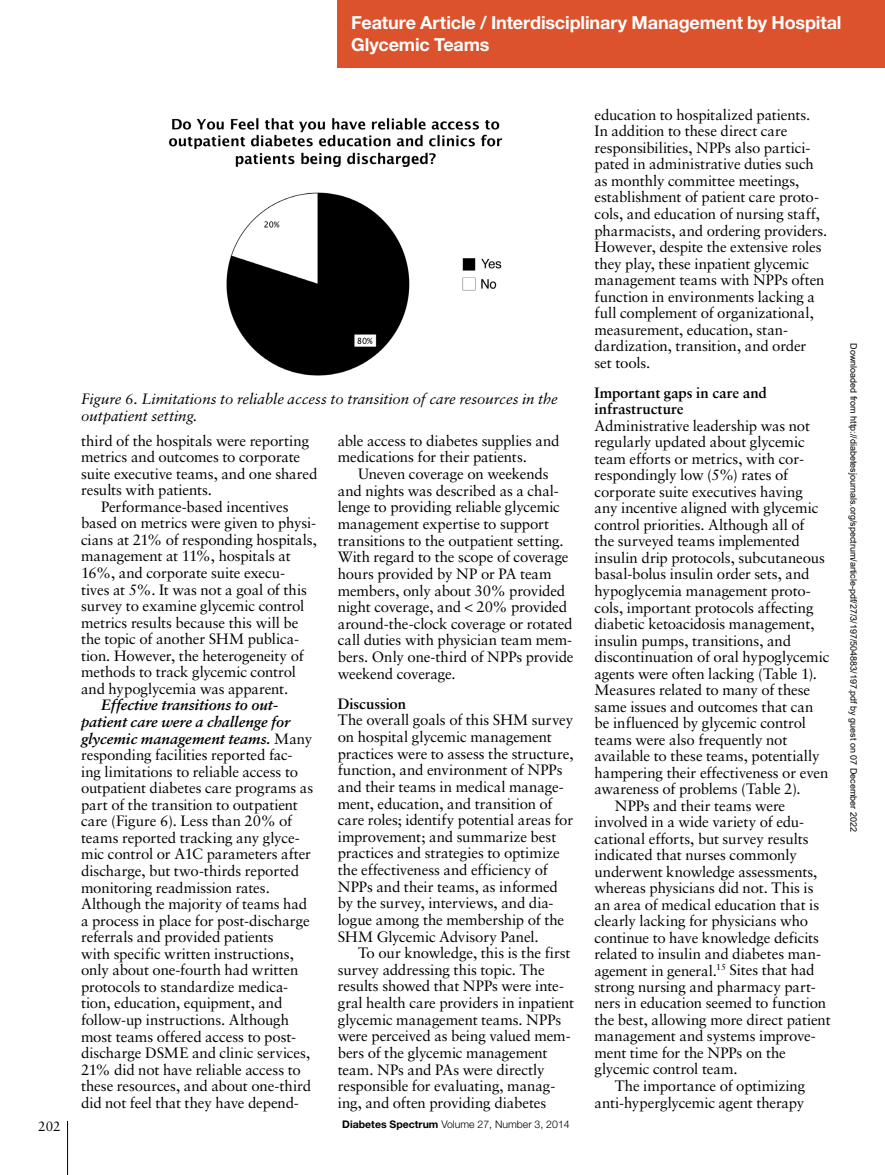
<style>
.page{position:relative;width:885px;height:1175px;background:#fff}
.page>*{position:absolute;margin:0;border:0;box-sizing:border-box;transform-origin:0 0}
.t1{font:700 18px/21.6px "Helvetica Neue LT Std";letter-spacing:-.005em;color:#fff}
.t2{font:15px/16.5px "Sabon LT Std";letter-spacing:-.01em;color:#000}
.t3{font:italic 15px/16.5px "Sabon LT Std";color:#000}
.t4{font:700 15px/16.5px "Sabon LT Std";letter-spacing:-.005em;color:#000}
.t5{font:13.5px "Sabon LT Std";color:#000}
.t6{font:300 10.5px "Helvetica Neue LT Std";color:#000}
.t7{font:9px "Arial";color:#000}
.s1{font-weight:700;font-style:italic}
.s2{font-weight:700}
</style>
<div class="page">
<hr style="left:67px;top:1120px;width:1px;height:54px;background:#000">
<div style="left:338px;top:0;width:546px;height:68px;background:#db522c"></div>
<img style="left:168px;top:118px;width:335px;height:258px">
<p class="t1" style="left:351px;top:12px;width:491px">Feature Article / Interdisciplinary Management by Hospital<br>Glycemic Teams</p>
<p class="t3" style="left:81px;top:390px;width:478px">Figure 6. Limitations to reliable access to transition of care resources in the outpatient setting.</p>
<p class="t2" style="left:81px;top:432px;width:229px">third of the hospitals were reporting</p>
<p class="t2" style="left:81px;top:448px;width:221px">metrics and outcomes to corporate</p>
<p class="t2" style="left:81px;top:465px;width:238px">suite executive teams, and one shared</p>
<p class="t2" style="left:81px;top:481px;width:132px">results with patients.</p>
<p class="t2" style="left:101px;top:498px;width:189px">Performance-based incentives</p>
<p class="t2" style="left:81px;top:515px;width:236px">based on metrics were given to physi-</p>
<p class="t2" style="left:81px;top:531px;width:237px">cians at 21% of responding hospitals,</p>
<p class="t2" style="left:81px;top:548px;width:211px">management at 11%, hospitals at</p>
<p class="t2" style="left:81px;top:564px;width:205px">16%, and corporate suite execu-</p>
<p class="t2" style="left:81px;top:581px;width:227px">tives at 5%. It was not a goal of this</p>
<p class="t2" style="left:81px;top:597px;width:224px">survey to examine glycemic control</p>
<p class="t2" style="left:81px;top:614px;width:219px">metrics results because this will be</p>
<p class="t2" style="left:81px;top:630px;width:219px">the topic of another SHM publica-</p>
<p class="t2" style="left:81px;top:647px;width:224px">tion. However, the heterogeneity of</p>
<p class="t2" style="left:81px;top:663px;width:216px">methods to track glycemic control</p>
<p class="t2" style="left:81px;top:680px;width:209px">and hypoglycemia was apparent.</p>
<p class="t2" style="left:81px;top:697px;width:233px;text-indent:20px"><span class="s1">Effective transitions to out&shy;patient care were a challenge for glycemic management teams.</span> Many responding facilities reported fac&shy;ing limitations to reliable access to outpatient diabetes care programs as part of the transition to outpatient care (Figure 6). Less than 20% of teams reported tracking any glyce&shy;mic control or A1C parameters after discharge, but two-thirds reported monitoring readmission rates.<br>Although the majority of teams had a process in place for post-discharge referrals and provided patients<br>with specific written instructions, only about one-fourth had written protocols to standardize medica&shy;tion, education, equipment, and follow-up instructions. Although most teams offered access to post&shy;discharge DSME and clinic services, 21% did not have reliable access to these resources, and about one-third did not feel that they have depend-</p>
<p class="t2" style="left:337px;top:432px;width:223px">able access to diabetes supplies and medications for their patients.</p>
<p class="t2" style="left:337px;top:465px;width:237px;text-indent:20px">Uneven coverage on weekends and nights was described as a chal&shy;lenge to providing reliable glycemic management expertise to support transitions to the outpatient setting.<br>With regard to the scope of coverage hours provided by NP or PA team members, only about 30% provided night coverage, and 20% provided around-the-clock coverage or rotated call duties with physician team mem&shy;bers. Only one-third of NPPs provide weekend coverage.</p>
<p class="t4" style="left:337px;top:695px;width:70px">Discussion</p>
<p class="t2" style="left:337px;top:711px;width:237px">The overall goals of this SHM survey on hospital glycemic management practices were to assess the structure, function, and environment of NPPs and their teams in medical manage&shy;ment, education, and transition of care roles; identify potential areas for improvement; and summarize best practices and strategies to optimize the effectiveness and efficiency of NPPs and their teams, as informed by the survey, interviews, and dia&shy;logue among the membership of the SHM Glycemic Advisory Panel.</p>
<p class="t2" style="left:337px;top:944px;width:238px;text-indent:20px">To our knowledge, this is the first survey addressing this topic. The results showed that NPPs were inte&shy;gral health care providers in inpatient glycemic management teams. NPPs were perceived as being valued mem&shy;bers of the glycemic management team. NPs and PAs were directly responsible for evaluating, manag&shy;ing, and often providing diabetes</p>
<p class="t5" style="left:38px;top:1118px;width:24px">202</p>
<p class="t6" style="left:342px;top:1118px;width:229px"><span class="s2">Diabetes Spectrum</span> Volume 27, Number 3, 2014</p>
<p class="t2" style="left:594px;top:106px;width:234px">education to hospitalized patients.<br>In addition to these direct care responsibilities, NPPs also partici&shy;pated in administrative duties such as monthly committee meetings, establishment of patient care proto&shy;cols, and education of nursing staff, pharmacists, and ordering providers.<br>However, despite the extensive roles they play, these inpatient glycemic management teams with NPPs often function in environments lacking a full complement of organizational, measurement, education, stan&shy;dardization, transition, and order set tools.</p>
<p class="t4" style="left:594px;top:384px;width:174px">Important gaps in care and infrastructure</p>
<p class="t2" style="left:594px;top:417px;width:217px">Administrative leadership was not</p>
<p class="t2" style="left:594px;top:433px;width:212px">regularly updated about glycemic</p>
<p class="t2" style="left:594px;top:450px;width:211px">team efforts or metrics, with cor-</p>
<p class="t2" style="left:594px;top:467px;width:195px">respondingly low (5%) rates of</p>
<p class="t2" style="left:594px;top:483px;width:210px">corporate suite executives having</p>
<p class="t2" style="left:594px;top:500px;width:225px">any incentive aligned with glycemic</p>
<p class="t2" style="left:594px;top:516px;width:211px">control priorities. Although all of</p>
<p class="t2" style="left:594px;top:533px;width:207px">the surveyed teams implemented</p>
<p class="t2" style="left:594px;top:549px;width:232px">insulin drip protocols, subcutaneous</p>
<p class="t2" style="left:594px;top:566px;width:216px">basal-bolus insulin order sets, and</p>
<p class="t2" style="left:594px;top:582px;width:218px">hypoglycemia management proto-</p>
<p class="t2" style="left:594px;top:599px;width:220px">cols, important protocols affecting</p>
<p class="t2" style="left:594px;top:615px;width:221px">diabetic ketoacidosis management,</p>
<p class="t2" style="left:594px;top:632px;width:198px">insulin pumps, transitions, and</p>
<p class="t2" style="left:594px;top:648px;width:236px">discontinuation of oral hypoglycemic</p>
<p class="t2" style="left:594px;top:665px;width:224px">agents were often lacking (Table 1).</p>
<p class="t2" style="left:594px;top:681px;width:217px">Measures related to many of these</p>
<p class="t2" style="left:594px;top:698px;width:220px">same issues and outcomes that can</p>
<p class="t2" style="left:594px;top:714px;width:213px">be influenced by glycemic control</p>
<p class="t2" style="left:594px;top:731px;width:194px">teams were also frequently not</p>
<p class="t2" style="left:594px;top:747px;width:226px">available to these teams, potentially</p>
<p class="t2" style="left:594px;top:764px;width:235px">hampering their effectiveness or even</p>
<p class="t2" style="left:594px;top:780px;width:207px">awareness of problems (Table 2).</p>
<p class="t2" style="left:614px;top:797px;width:172px">NPPs and their teams were</p>
<p class="t2" style="left:594px;top:813px;width:211px">involved in a wide variety of edu-</p>
<p class="t2" style="left:594px;top:830px;width:215px">cational efforts, but survey results</p>
<p class="t2" style="left:594px;top:846px;width:204px">indicated that nurses commonly</p>
<p class="t2" style="left:594px;top:863px;width:224px">underwent knowledge assessments,</p>
<p class="t2" style="left:594px;top:879px;width:220px">whereas physicians did not. This is</p>
<p class="t2" style="left:594px;top:896px;width:226px">an area of medical education that is</p>
<p class="t2" style="left:594px;top:912px;width:215px">clearly lacking for physicians who</p>
<p class="t2" style="left:594px;top:929px;width:226px">continue to have knowledge deficits</p>
<p class="t2" style="left:594px;top:945px;width:228px">related to insulin and diabetes man-</p>
<p class="t2" style="left:594px;top:962px;width:221px">agement in general.<sup>15</sup> Sites that had</p>
<p class="t2" style="left:594px;top:978px;width:223px">strong nursing and pharmacy part-</p>
<p class="t2" style="left:594px;top:994px;width:233px">ners in education seemed to function</p>
<p class="t2" style="left:594px;top:1011px;width:237px">the best, allowing more direct patient</p>
<p class="t2" style="left:594px;top:1027px;width:223px">management and systems improve-</p>
<p class="t2" style="left:594px;top:1044px;width:193px">ment time for the NPPs on the</p>
<p class="t2" style="left:594px;top:1060px;width:145px">glycemic control team.</p>
<p class="t2" style="left:614px;top:1077px;width:192px">The importance of optimizing</p>
<p class="t2" style="left:594px;top:1093px;width:211px">anti-hyperglycemic agent therapy</p>
<p class="t7" style="left:856px;top:343px;width:490px;rotate:90deg">Downloaded from http://diabetesjournals.org/spectrum/article-pdf/27/3/197/504883/197.pdf by guest on 07 December 2022</p>
</div>
